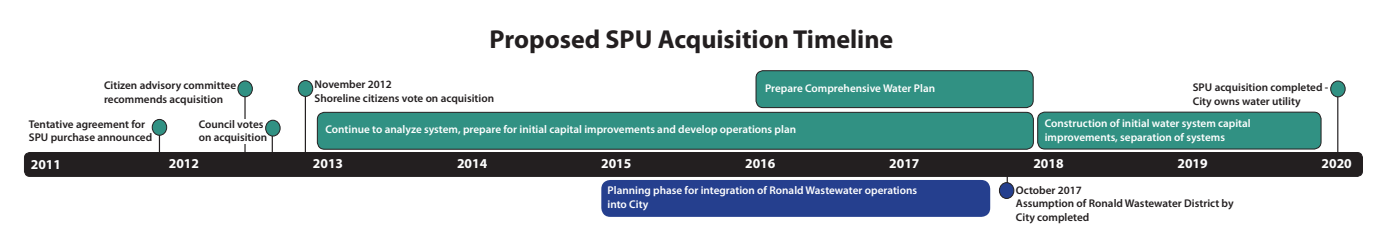
<style>
.page{position:relative;width:1383px;height:245px;background:#fff}
.page>*{position:absolute;margin:0;border:0;box-sizing:border-box;transform-origin:0 0}
.t1{font:700 26px "Myriad Pro";color:#231f20}
.t2{font:700 13.6px "Myriad Pro";color:#fff}
.t3{font:600 11.2px/13.4px "Myriad Pro";color:#231f20}
.t4{font:600 11.2px/13.4px "Myriad Pro";color:#fff}
</style>
<div class="page">
<hr style="left:1337px;top:94px;width:1px;height:71px;background:#231f20">
<div style="left:1330px;top:81px;width:15px;height:16px;background:#319183;border-radius:50%"></div>
<div style="left:1330px;top:81px;width:15px;height:16px;border:1px solid #231f20;border-radius:50%"></div>
<div style="left:24px;top:152px;width:1338px;height:24px;background:#231f20;border-radius:5px"></div>
<div style="left:24px;top:152px;width:1338px;height:24px;border:1px solid #231f20;border-radius:5px"></div>
<hr style="left:159px;top:120px;width:1px;height:40px;background:#231f20">
<div style="left:152px;top:119px;width:15px;height:16px;background:#319183;border-radius:50%"></div>
<div style="left:152px;top:119px;width:15px;height:16px;border:1px solid #231f20;border-radius:50%"></div>
<hr style="left:305px;top:83px;width:1px;height:82px;background:#231f20">
<div style="left:298px;top:80px;width:15px;height:16px;background:#319183;border-radius:50%"></div>
<div style="left:298px;top:80px;width:15px;height:17px;border:1px solid #231f20;border-radius:50%"></div>
<div style="left:601px;top:180px;width:389px;height:37px;background:#253f8e;border-radius:9px"></div>
<div style="left:999px;top:182px;width:14px;height:16px;background:#253f8e;border-radius:50%"></div>
<div style="left:999px;top:182px;width:15px;height:17px;border:1px solid #231f20;border-radius:50%"></div>
<div style="left:317px;top:112px;width:716px;height:37px;background:#319183;border-radius:7px"></div>
<div style="left:317px;top:112px;width:716px;height:37px;border:1px solid #231f20;border-radius:7px"></div>
<div style="left:756px;top:71px;width:277px;height:37px;background:#319183;border-radius:7px"></div>
<div style="left:756px;top:70px;width:277px;height:38px;border:1px solid #231f20;border-radius:7px"></div>
<div style="left:1037px;top:112px;width:283px;height:37px;background:#319183;border-radius:7px"></div>
<div style="left:1037px;top:112px;width:284px;height:37px;border:1px solid #231f20;border-radius:7px"></div>
<hr style="left:272px;top:125px;width:1px;height:33px;background:#231f20">
<hr style="left:244px;top:83px;width:2px;height:73px;background:#231f20">
<div style="left:238px;top:81px;width:14px;height:16px;background:#319183;border-radius:50%"></div>
<div style="left:238px;top:81px;width:14px;height:16px;border:1px solid #231f20;border-radius:50%"></div>
<div style="left:199px;top:119px;width:70px;height:25px;background:#fff"></div>
<div style="left:266px;top:120px;width:14px;height:16px;background:#319183;border-radius:50%"></div>
<div style="left:265px;top:120px;width:15px;height:16px;border:1px solid #231f20;border-radius:50%"></div>
<p class="t3" style="left:104px;top:78px;width:134px">Citizen advisory committee recommends acquisition</p>
<p class="t3" style="left:199px;top:117px;width:70px">Council votes on acquisition</p>
<p class="t3" style="left:29px;top:117px;width:125px">Tentative agreement for<br>SPU purchase announced</p>
<p class="t1" style="left:489px;top:22px;width:405px">Proposed SPU Acquisition Timeline</p>
<p class="t3" style="left:314px;top:78px;width:79px">November 2012</p>
<p class="t3" style="left:314px;top:91px;width:181px">Shoreline citizens vote on acquisition</p>
<p class="t4" style="left:765px;top:81px;width:171px">Prepare Comprehensive Water Plan</p>
<p class="t4" style="left:325px;top:122px;width:472px">Continue to analyze system, prepare for initial capital improvements and develop operations plan</p>
<p class="t3" style="left:1192px;top:81px;width:137px">SPU acquisition completed -<br>City owns water utility</p>
<p class="t4" style="left:1044px;top:117px;width:207px">Construction of initial water system capital improvements, separation of systems</p>
<p class="t2" style="left:31px;top:155px;width:32px">2011</p>
<p class="t2" style="left:169px;top:155px;width:32px">2012</p>
<p class="t2" style="left:313px;top:155px;width:32px">2013</p>
<p class="t2" style="left:457px;top:155px;width:32px">2014</p>
<p class="t2" style="left:601px;top:155px;width:32px">2015</p>
<p class="t2" style="left:745px;top:155px;width:32px">2016</p>
<p class="t2" style="left:889px;top:155px;width:32px">2017</p>
<p class="t2" style="left:1033px;top:155px;width:32px">2018</p>
<p class="t2" style="left:1177px;top:155px;width:32px">2019</p>
<p class="t2" style="left:1321px;top:155px;width:32px">2020</p>
<p class="t4" style="left:607px;top:183px;width:311px">Planning phase for integration of Ronald Wastewater operations into City</p>
<p class="t3" style="left:1015px;top:183px;width:67px">October 2017</p>
<p class="t3" style="left:1015px;top:196px;width:219px">Assumption of Ronald Wastewater District by<br>City completed</p>
</div>
